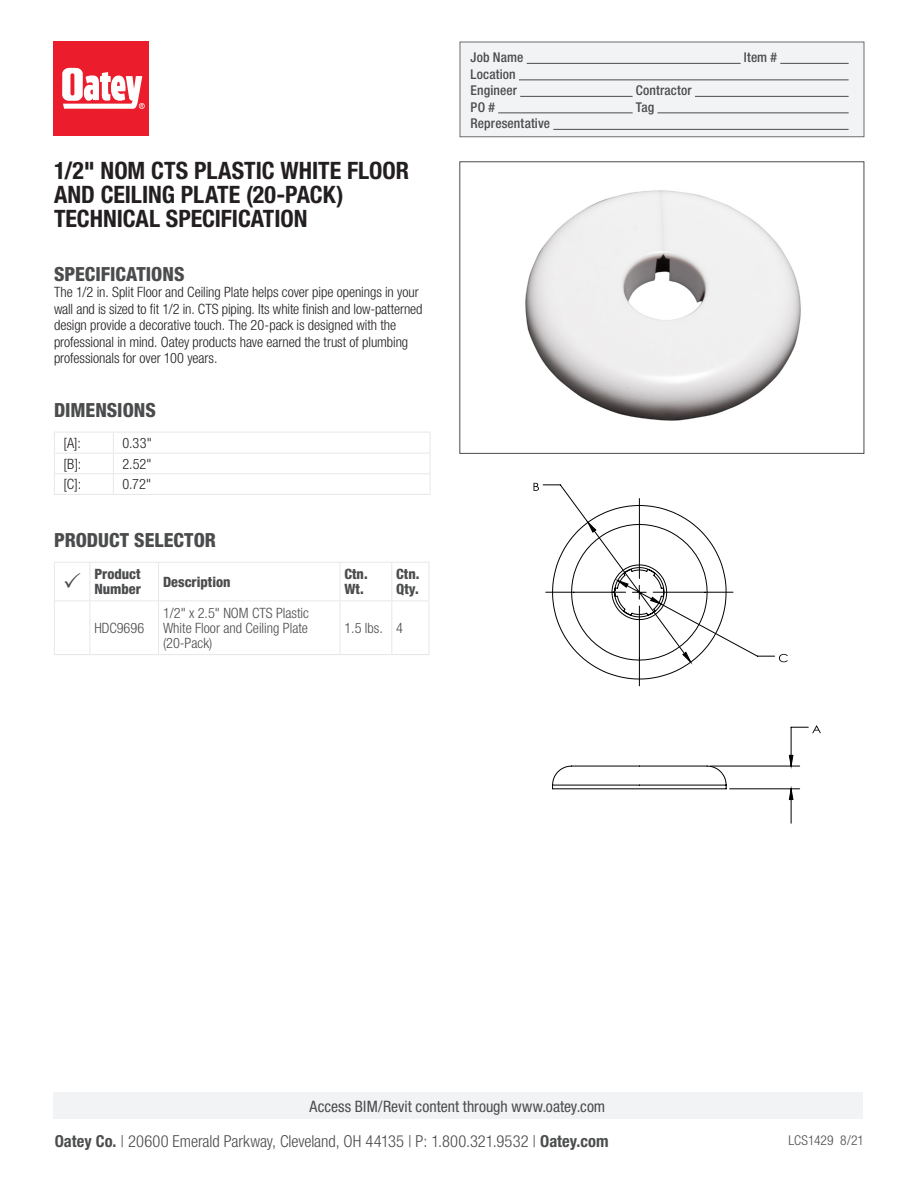
<style>
.page{position:relative;width:918px;height:1188px;background:#fff}
.page>*{position:absolute;margin:0;border:0;box-sizing:border-box;transform-origin:0 0}
.t1{font:700 condensed 24px/24px "Helvetica Neue LT Std";color:#231f20}
.Subheads{font:800 condensed 19.5px "Helvetica Neue LT Std";color:#4b4c4d}
.t2{font:300 condensed 16.5px "Helvetica Neue LT Std";color:#4b4c4d}
.t3{font:condensed 15.75px "Helvetica Neue LT Std";color:#4b4c4d}
.Copy{font:300 condensed 14.25px/16.5px "Helvetica Neue LT Std";letter-spacing:-.005em;color:#231f20}
.Table_Grid{font:300 condensed 14.25px/15px "Helvetica Neue LT Std";color:#4b4c4d;text-align:justify}
.Table_Grid-2{font:800 condensed 14.25px/15px "Helvetica Neue LT Std";color:#4b4c4d}
.t4{font:500 condensed 13.5px "Helvetica Neue LT Std";letter-spacing:.01em;color:#4b4c4d}
.t5{font:300 condensed 13.5px "Helvetica Neue LT Std";letter-spacing:.005em;color:#4b4c4d}
.s1{font-weight:700}
</style>
<div class="page">
<div style="left:460px;top:42px;width:404px;height:95px;background:#f2f3f4;border:1px solid #6c6d70"></div>
<hr style="left:527px;top:63px;width:214px;height:1px;background:#4b4c4d">
<hr style="left:780px;top:63px;width:69px;height:1px;background:#4b4c4d">
<hr style="left:519px;top:80px;width:330px;height:1px;background:#4b4c4d">
<hr style="left:520px;top:96px;width:113px;height:1px;background:#4b4c4d">
<hr style="left:695px;top:96px;width:154px;height:1px;background:#4b4c4d">
<hr style="left:498px;top:113px;width:135px;height:1px;background:#4b4c4d">
<hr style="left:657px;top:113px;width:192px;height:1px;background:#4b4c4d">
<hr style="left:553px;top:129px;width:296px;height:1px;background:#4b4c4d">
<svg style="left:54px;top:432px;width:377px;height:62px"></svg>
<hr style="left:54px;top:494px;width:59px;height:1px;background:#e6e7e9">
<hr style="left:113px;top:494px;width:317px;height:1px;background:#e6e7e9">
<hr style="left:429px;top:563px;width:1px;height:38px;background:#e6e7e9">
<hr style="left:429px;top:601px;width:1px;height:53px;background:#e6e7e9">
<div style="left:53px;top:1092px;width:810px;height:27px;background:#f2f3f4"></div>
<div style="left:53px;top:42px;width:96px;height:94px;background:#eb1c2c"></div>
<svg style="left:62px;top:68px;width:83px;height:41px"></svg>
<img style="left:525px;top:190px;width:276px;height:231px">
<svg style="left:534px;top:483px;width:5px;height:8px"></svg>
<svg style="left:812px;top:725px;width:9px;height:8px"></svg>
<svg style="left:727px;top:591px;width:66px;height:209px"></svg>
<svg style="left:552px;top:505px;width:175px;height:285px"></svg>
<svg style="left:54px;top:562px;width:375px;height:93px"></svg>
<p class="t1" style="left:54px;top:158px;width:357px">1/2" NOM CTS PLASTIC WHITE FLOOR<br>AND CEILING PLATE (20-PACK)<br>TECHNICAL SPECIFICATION</p>
<p class="Subheads" style="left:54px;top:262px;width:132px">SPECIFICATIONS</p>
<p class="Copy" style="left:54px;top:284px;width:370px">The 1/2 in. Split Floor and Ceiling Plate helps cover pipe openings in your wall and is sized to fit 1/2 in. CTS piping. Its white finish and low-patterned design provide a decorative touch. The 20-pack is designed with the professional in mind. Oatey products have earned the trust of plumbing professionals for over 100 years.</p>
<p class="Subheads" style="left:54px;top:398px;width:103px">DIMENSIONS</p>
<p class="Copy" style="left:63px;top:434px;width:19px">[A]:</p>
<p class="Copy" style="left:122px;top:434px;width:31px">0.33"</p>
<p class="Copy" style="left:63px;top:455px;width:19px">[B]:</p>
<p class="Copy" style="left:122px;top:455px;width:31px">2.52"</p>
<p class="Copy" style="left:63px;top:476px;width:19px">[C]:</p>
<p class="Copy" style="left:122px;top:476px;width:30px">0.72"</p>
<p class="Subheads" style="left:54px;top:528px;width:164px">PRODUCT SELECTOR</p>
<p class="Table_Grid-2" style="left:94px;top:566px;width:48px">Product<br>Number</p>
<p class="Table_Grid-2" style="left:163px;top:574px;width:69px">Description</p>
<p class="Table_Grid-2" style="left:344px;top:566px;width:25px">Ctn.<br>Wt.</p>
<p class="Table_Grid-2" style="left:396px;top:566px;width:25px">Ctn.<br>Qty.</p>
<p class="Table_Grid" style="left:94px;top:620px;width:51px">HDC9696</p>
<p class="Table_Grid" style="left:163px;top:605px;width:147px">1/2" x 2.5" NOM CTS Plastic White Floor and Ceiling Plate (20-Pack)</p>
<p class="Table_Grid" style="left:344px;top:620px;width:40px">1.5 lbs.</p>
<p class="Table_Grid" style="left:396px;top:620px;width:8px">4</p>
<p class="t4" style="left:471px;top:49px;width:54px">Job Name</p>
<p class="t4" style="left:744px;top:49px;width:35px">Item #</p>
<p class="t4" style="left:471px;top:66px;width:47px">Location</p>
<p class="t4" style="left:471px;top:82px;width:48px">Engineer</p>
<p class="t4" style="left:636px;top:82px;width:57px">Contractor</p>
<p class="t4" style="left:471px;top:99px;width:26px">PO #</p>
<p class="t4" style="left:636px;top:99px;width:20px">Tag</p>
<p class="t4" style="left:471px;top:115px;width:81px">Representative</p>
<p class="t3" style="left:310px;top:1097px;width:297px">Access BIM/Revit content through www.oatey.com</p>
<p class="t2" style="left:55px;top:1131px;width:555px"><span class="s1">Oatey Co.</span> | 20600 Emerald Parkway, Cleveland, OH 44135 | P: 1.800.321.9532 | <span class="s1">Oatey.com</span></p>
<p class="t5" style="left:788px;top:1132px;width:77px">LCS1429 8/21</p>
</div>
